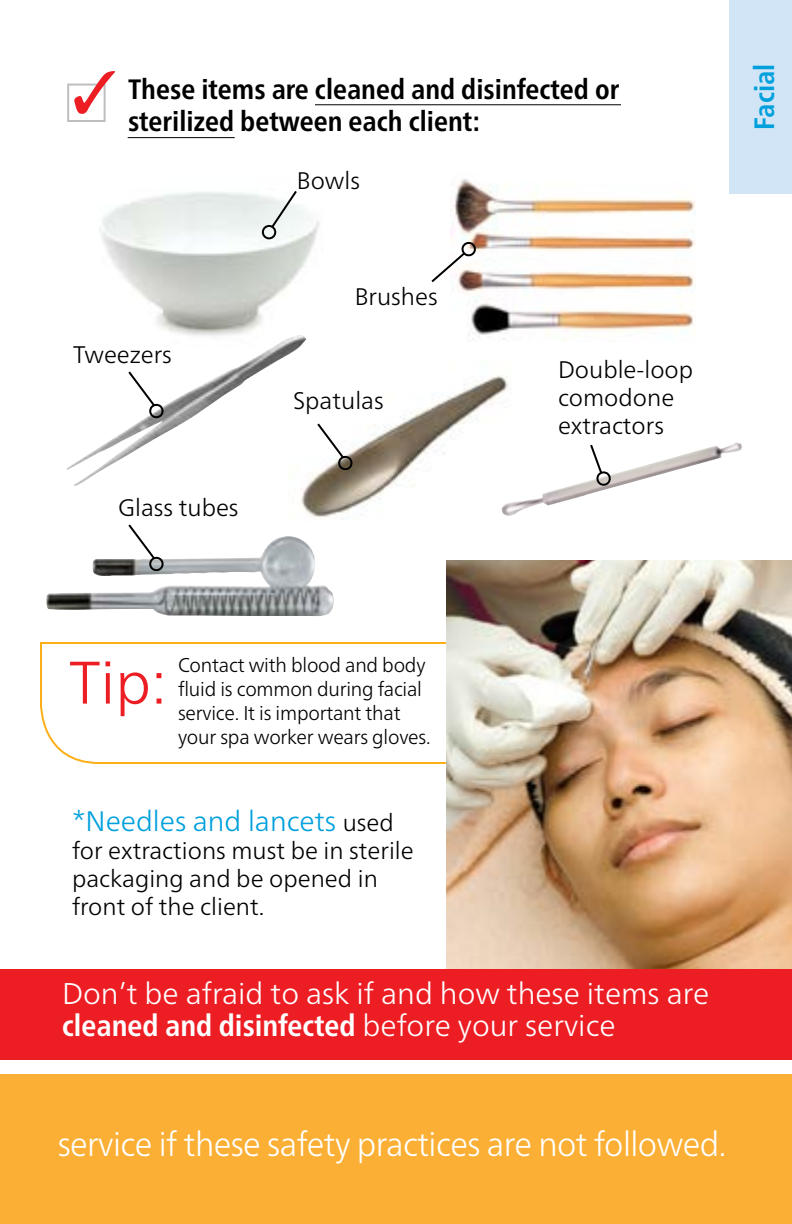
<style>
.page{position:relative;width:792px;height:1224px;background:#fff}
.page>*{position:absolute;margin:0;border:0;box-sizing:border-box;transform-origin:0 0}
.Header2{font:300 60px "Frutiger Neue LT Pro";color:#ed1d24}
.t1{font:300 34px "Frutiger Neue LT Pro";letter-spacing:-.02em;color:#fff;scale:.96 1}
.Header2-2{font:300 30px/32px "Frutiger Neue LT Pro";color:#fff}
.Header2-3{font:300 28.2px "Frutiger Neue LT Pro";color:#00a0dd}
.Header2-4{font:700 condensed 28px/32px "Frutiger Neue LT Pro";color:#000}
.Header2-5{font:700 condensed 28px "Frutiger Neue LT Pro";color:#00a0dd}
.Header2-6{font:300 24px/28px "Frutiger Neue LT Pro";color:#000}
.Header2-7{font:300 20px/24px "Frutiger Neue LT Pro";letter-spacing:-.01em;color:#000}
.s1{color:#ed1d24}
.s2{font-size:24px;color:#000}
.s3{font-weight:700;font-stretch:condensed}
</style>
<div class="page">
<img style="left:301px;top:375px;width:207px;height:143px">
<img style="left:502px;top:443px;width:240px;height:73px">
<svg style="left:40px;top:642px;width:406px;height:122px"></svg>
<img style="left:450px;top:179px;width:245px;height:163px">
<img style="left:99px;top:192px;width:221px;height:143px">
<img style="left:67px;top:335px;width:239px;height:151px">
<svg style="left:589px;top:443px;width:24px;height:43px"></svg>
<svg style="left:431px;top:240px;width:46px;height:44px"></svg>
<svg style="left:126px;top:369px;width:40px;height:50px"></svg>
<svg style="left:315px;top:421px;width:40px;height:50px"></svg>
<svg style="left:270px;top:191px;width:29px;height:39px"></svg>
<div style="left:262px;top:225px;width:15px;height:15px;border:2px solid #000;border-radius:50%"></div>
<img style="left:446px;top:560px;width:346px;height:410px">
<div style="left:730px;top:0;width:62px;height:193px;background:#d1e5f6"></div>
<div style="left:0;top:1074px;width:792px;height:150px;background:#fbaf34"></div>
<div style="left:0;top:970px;width:792px;height:90px;background:#ed1d24"></div>
<img style="left:46px;top:536px;width:288px;height:80px">
<svg style="left:126px;top:524px;width:40px;height:48px"></svg>
<div style="left:67px;top:84px;width:39px;height:38px;border:2px solid #bcbec0"></div>
<hr style="left:315px;top:104px;width:306px;height:1px;background:#000">
<hr style="left:128px;top:137px;width:107px;height:1px;background:#000">
<p class="Header2-4" style="left:128px;top:73px;width:493px;text-indent:-56px"><span class="s1">✓</span> These items are cleaned and disinfected or sterilized between each client:</p>
<p class="Header2-6" style="left:297px;top:166px;width:65px">Bowls</p>
<p class="Header2-6" style="left:73px;top:340px;width:100px">Tweezers</p>
<p class="Header2-6" style="left:118px;top:493px;width:122px">Glass tubes</p>
<p class="Header2-6" style="left:355px;top:282px;width:85px">Brushes</p>
<p class="Header2-6" style="left:293px;top:387px;width:92px">Spatulas</p>
<p class="Header2-6" style="left:558px;top:356px;width:137px">Double-loop</p>
<p class="Header2-6" style="left:558px;top:384px;width:118px">comodone extractors</p>
<p class="Header2-5" style="left:748px;top:130px;width:67px;rotate:-90deg">Facial</p>
<p class="Header2" style="left:69px;top:646px;width:99px">Tip:</p>
<p class="Header2-7" style="left:178px;top:653px;width:254px">Contact with blood and body fluid is common during facial service. It is important that your spa worker wears gloves.</p>
<p class="Header2-3" style="left:72px;top:804px;width:323px">*Needles and lancets <span class="s2">used</span></p>
<p class="Header2-6" style="left:72px;top:837px;width:343px">for extractions must be in sterile packaging and be opened in front of the client.</p>
<p class="Header2-2" style="left:62px;top:978px;width:649px">Don’t be afraid to ask if and how these items are <span class="s3">cleaned and disinfected</span> before your service</p>
<h2 class="t1" style="left:58px;top:1123px;width:698px">service if these safety practices are not followed.</h2>
</div>
